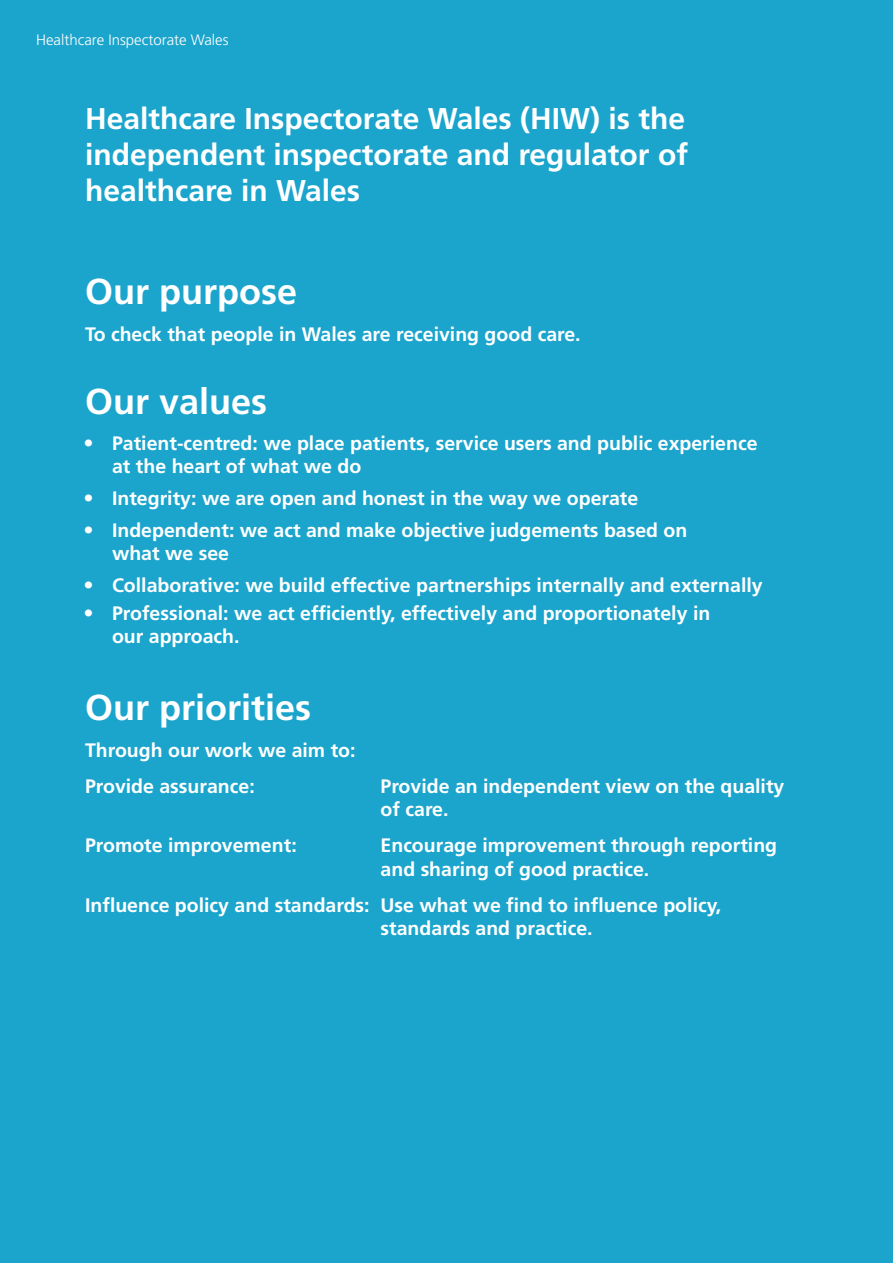
<style>
.page{position:relative;width:893px;height:1263px;background:#1ca5cc}
.page>*{position:absolute;margin:0;border:0;box-sizing:border-box;transform-origin:0 0}
.Sub_heading{font:700 36px "Frutiger LT Std";color:#fff}
.Sub_heading-2{font:700 30px/36px "Frutiger LT Std";color:#fff;text-align:justify}
.Body_text{font:700 19.5px/23.4px "Frutiger LT Std";color:#fff}
.Sub_heading-3{font:700 19.5px "Frutiger LT Std";color:#fff}
.Header_left{font:300 15px "Frutiger LT Std";color:#fff}
.s1{font-family:"Univers LT Std"}
</style>
<div class="page">
<p class="Header_left" style="left:36px;top:32px;width:194px">Healthcare Inspectorate Wales</p>
<h2 class="Sub_heading-2" style="left:85px;top:101px;width:604px">Healthcare Inspectorate Wales (HIW) is the independent inspectorate and regulator of healthcare in Wales</h2>
<h2 class="Sub_heading" style="left:85px;top:271px;width:214px">Our purpose</h2>
<h2 class="Sub_heading-3" style="left:85px;top:322px;width:497px">To check that people in Wales are receiving good care.</h2>
<h2 class="Sub_heading" style="left:85px;top:380px;width:184px">Our values</h2>
<p class="Body_text" style="left:112px;top:431px;width:647px;text-indent:-27px"><span class="s1">•</span> Patient-centred: we place patients, service users and public experience at the heart of what we do</p>
<p class="Body_text" style="left:85px;top:487px;width:555px"><span class="s1">•</span> Integrity: we are open and honest in the way we operate</p>
<p class="Body_text" style="left:112px;top:518px;width:577px;text-indent:-27px"><span class="s1">•</span> Independent: we act and make objective judgements based on what we see</p>
<p class="Body_text" style="left:85px;top:574px;width:679px"><span class="s1">•</span> Collaborative: we build effective partnerships internally and externally</p>
<p class="Body_text" style="left:112px;top:601px;width:600px;text-indent:-27px"><span class="s1">•</span> Professional: we act efficiently, effectively and proportionately in our approach.</p>
<h2 class="Sub_heading" style="left:85px;top:687px;width:228px">Our priorities</h2>
<h2 class="Sub_heading-3" style="left:85px;top:738px;width:272px">Through our work we aim to:</h2>
<p class="Body_text" style="left:85px;top:774px;width:171px">Provide assurance:</p>
<p class="Body_text" style="left:381px;top:774px;width:405px">Provide an independent view on the quality of care.</p>
<p class="Body_text" style="left:85px;top:834px;width:213px">Promote improvement:</p>
<p class="Body_text" style="left:381px;top:834px;width:398px">Encourage improvement through reporting and sharing of good practice.</p>
<p class="Body_text" style="left:381px;top:893px;width:342px;text-indent:-296px">Influence policy and standards: Use what we find to influence policy, standards and practice.</p>
</div>
